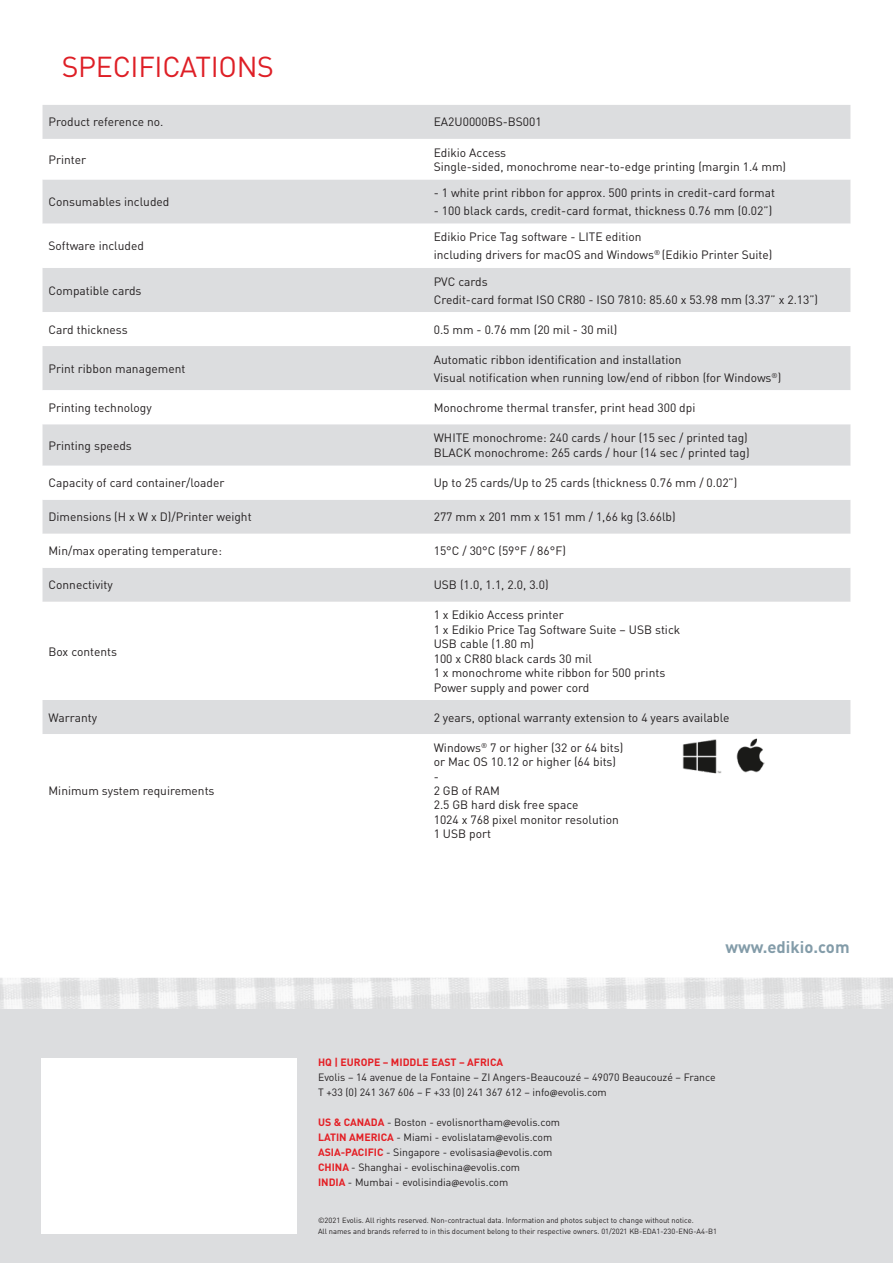
<style>
.page{position:relative;width:893px;height:1263px;background:#fff}
.page>*{position:absolute;margin:0;border:0;box-sizing:border-box;transform-origin:0 0}
.t1{font:28.5px "DINOT";letter-spacing:-.01em;color:#de1f26}
.t2{font:700 16.65px "DINOT";color:#839ca9}
.body{font:12px/15.3px "DINOT";color:#231f20}
.ADRESSES{font:10.5px "DINOT";color:#231f20}
.t3{font:700 10.5px "DINOT";color:#e41f25}
.t4{font:7.5px/10.5px "DINOT";color:#231f20}
.s1{font-family:"Myriad Pro";font-weight:600}
.s2{font-weight:700;color:#e41f25}
</style>
<div class="page">
<div style="left:43px;top:105px;width:807px;height:34px;background:#dcdddf"></div>
<svg style="left:43px;top:180px;width:807px;height:588px"></svg>
<img style="left:0;top:977px;width:893px;height:32px">
<div style="left:0;top:1009px;width:893px;height:254px;background:#dcdddf"></div>
<div style="left:42px;top:1058px;width:255px;height:175px;background:#fff"></div>
<img style="left:683px;top:736px;width:81px;height:38px">
<p class="t1" style="left:62px;top:49px;width:214px">SPECIFICATIONS</p>
<p class="body" style="left:49px;top:114px;width:116px">Product reference no.</p>
<p class="body" style="left:434px;top:114px;width:109px">EA2U0000BS-BS001</p>
<p class="body" style="left:49px;top:152px;width:39px">Printer</p>
<p class="body" style="left:434px;top:144px;width:74px">Edikio Access</p>
<p class="body" style="left:434px;top:159px;width:354px">Single-sided, monochrome near-to-edge printing (margin 1.4 mm)</p>
<p class="body" style="left:49px;top:194px;width:122px">Consumables included</p>
<p class="body" style="left:49px;top:238px;width:97px">Software included</p>
<p class="body" style="left:49px;top:282px;width:95px">Compatible cards</p>
<p class="body" style="left:434px;top:185px;width:343px">- 1 white print ribbon for approx. 500 prints in credit-card format</p>
<p class="body" style="left:434px;top:203px;width:340px">- 100 black cards, credit-card format, thickness 0.76 mm (0.02”)</p>
<p class="body" style="left:434px;top:229px;width:209px">Edikio Price Tag software - LITE edition</p>
<p class="body" style="left:434px;top:247px;width:340px">including drivers for macOS and Windows<sup>®</sup> (Edikio Printer Suite)</p>
<p class="body" style="left:434px;top:273px;width:55px">PVC cards</p>
<p class="body" style="left:434px;top:291px;width:386px">Credit-card format ISO CR80 - ISO 7810: 85.60 x 53.98 mm (3.37” x 2.13”)</p>
<p class="body" style="left:49px;top:321px;width:81px">Card thickness</p>
<p class="body" style="left:434px;top:321px;width:185px">0.5 mm - 0.76 mm (20 mil - 30 mil)</p>
<p class="body" style="left:49px;top:361px;width:139px">Print ribbon management</p>
<p class="body" style="left:434px;top:352px;width:249px">Automatic ribbon identification and installation</p>
<p class="body" style="left:434px;top:370px;width:349px">Visual notification when running low/end of ribbon (for Windows<sup>®</sup>)</p>
<p class="body" style="left:49px;top:400px;width:105px">Printing technology</p>
<p class="body" style="left:434px;top:400px;width:263px">Monochrome thermal transfer, print head 300 dpi</p>
<p class="body" style="left:49px;top:437px;width:85px">Printing speeds</p>
<p class="body" style="left:434px;top:430px;width:317px">WHITE monochrome: 240 cards / hour (15 sec / printed tag)<br>BLACK monochrome: 265 cards / hour (14 sec / printed tag)</p>
<p class="body" style="left:49px;top:475px;width:178px">Capacity of card container/loader</p>
<p class="body" style="left:434px;top:475px;width:305px">Up to 25 cards/Up to 25 cards (thickness 0.76 mm / 0.02”)</p>
<p class="body" style="left:49px;top:509px;width:205px">Dimensions (H x W x D)/Printer weight</p>
<p class="body" style="left:434px;top:509px;width:243px">277 mm x 201 mm x 151 mm / 1,66 kg (3.66lb)</p>
<p class="body" style="left:49px;top:543px;width:175px">Min/max operating temperature:</p>
<p class="body" style="left:434px;top:543px;width:134px">15°C / 30°C (59°F / 86°F)</p>
<p class="body" style="left:49px;top:577px;width:66px">Connectivity</p>
<p class="body" style="left:434px;top:577px;width:116px">USB (1.0, 1.1, 2.0, 3.0)</p>
<p class="body" style="left:49px;top:643px;width:70px">Box contents</p>
<p class="body" style="left:434px;top:607px;width:132px">1 x Edikio Access printer</p>
<p class="body" style="left:434px;top:622px;width:248px">1 x Edikio Price Tag Software Suite – USB stick</p>
<p class="body" style="left:434px;top:636px;width:102px">USB cable (1.80 m)</p>
<p class="body" style="left:434px;top:650px;width:160px">100 x CR80 black cards 30 mil</p>
<p class="body" style="left:434px;top:665px;width:233px">1 x monochrome white ribbon for 500 prints</p>
<p class="body" style="left:434px;top:679px;width:157px">Power supply and power cord</p>
<p class="body" style="left:49px;top:709px;width:50px">Warranty</p>
<p class="body" style="left:434px;top:709px;width:297px">2 years, optional warranty extension to 4 years available</p>
<p class="body" style="left:49px;top:783px;width:168px">Minimum system requirements</p>
<p class="body" style="left:434px;top:740px;width:191px;line-height:14.4px">Windows<sup>®</sup> 7 or higher (32 or 64 bits) or Mac OS 10.12 or higher (64 bits)</p>
<p class="body" style="left:434px;top:768px;width:7px">-</p>
<p class="body" style="left:434px;top:783px;width:68px">2 GB of RAM</p>
<p class="body" style="left:434px;top:797px;width:146px">2.5 GB hard disk free space</p>
<p class="body" style="left:434px;top:811px;width:187px">1024 x 768 pixel monitor resolution</p>
<p class="body" style="left:434px;top:826px;width:59px">1 USB port</p>
<p class="t2" style="left:725px;top:936px;width:126px">www.edikio.com</p>
<p class="t3" style="left:318px;top:1055px;width:187px">HQ | EUROPE – MIDDLE EAST – AFRICA</p>
<p class="ADRESSES" style="left:318px;top:1071px;width:399px">Evolis – 14 avenue de la Fontaine – ZI Angers-Beaucouzé – 49070 Beaucouzé – France</p>
<p class="ADRESSES" style="left:318px;top:1086px;width:290px">T +33 (0) 241 367 606 – F +33 (0) 241 367 612 – info<span class="s1">@</span>evolis.com</p>
<p class="ADRESSES" style="left:318px;top:1116px;width:244px"><span class="s2">US &amp; CANADA</span> - Boston - evolisnortham<span class="s1">@</span>evolis.com</p>
<p class="ADRESSES" style="left:318px;top:1131px;width:236px"><span class="s2">LATIN AMERICA</span> - Miami - evolislatam<span class="s1">@</span>evolis.com</p>
<p class="ADRESSES" style="left:318px;top:1146px;width:236px"><span class="s2">ASIA-PACIFIC</span> - Singapore - evolisasia<span class="s1">@</span>evolis.com</p>
<p class="ADRESSES" style="left:318px;top:1161px;width:204px"><span class="s2">CHINA</span> - Shanghai - evolischina<span class="s1">@</span>evolis.com</p>
<p class="ADRESSES" style="left:318px;top:1176px;width:192px"><span class="s2">INDIA</span> - Mumbai - evolisindia<span class="s1">@</span>evolis.com</p>
<p class="t4" style="left:318px;top:1215px;width:401px">©2021 Evolis. All rights reserved. Non-contractual data. Information and photos subject to change without notice.<br>All names and brands referred to in this document belong to their respective owners. 01/2021 KB-EDA1-230-ENG-A4-B1</p>
</div>
